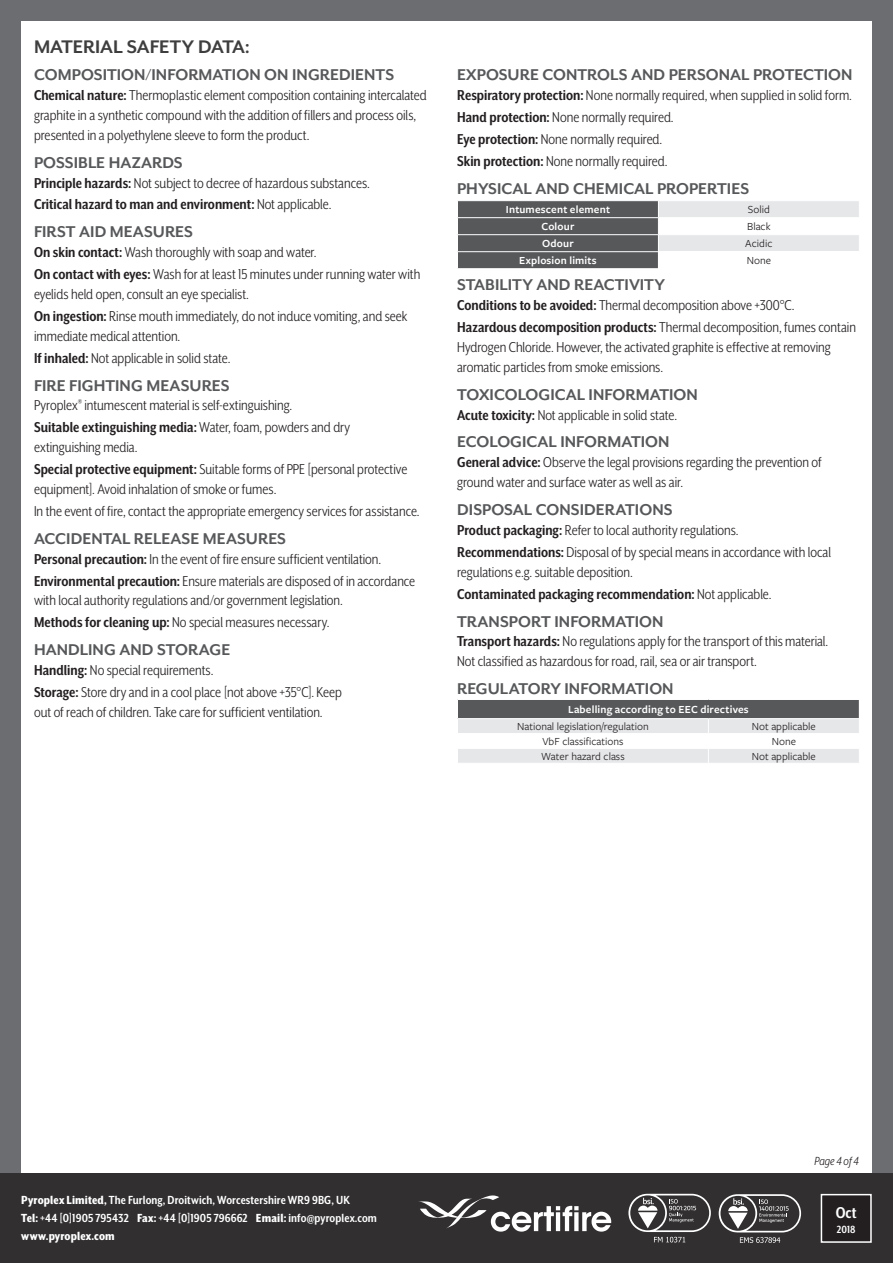
<style>
.page{position:relative;width:893px;height:1263px;background:#6c6d70}
.page>*{position:absolute;margin:0;border:0;box-sizing:border-box;transform-origin:0 0}
.t1{font:700 21px "Mr Eaves XL San OT";color:#3e3e3f}
.t2{font:700 18px "Mr Eaves XL San OT";color:#57585a}
.t3{font:700 18px "Mr Eaves XL San Nar OT";color:#fff}
.t4{font:16.5px/21.9px "Mr Eaves XL San Nar OT";color:#231f20}
.t5{font:700 13.5px/18px "Mr Eaves XL San Nar OT";letter-spacing:.01em;color:#fff}
.t6{font:italic 13.5px "Mr Eaves XL San Nar OT";color:#231f20}
.t7{font:700 12px "Mr Eaves XL San Nar OT";color:#fff}
.t8{font:11.25px "Freight Sans Pro";color:#231f20}
.t9{font:600 11.25px "Freight Sans Pro";letter-spacing:.015em;color:#fff}
.s1{font-weight:700}
.s2{font-weight:800}
</style>
<div class="page">
<div style="left:21px;top:21px;width:851px;height:1221px;background:#fff"></div>
<div style="left:0;top:1174px;width:893px;height:89px;background:#312f30"></div>
<svg style="left:719px;top:1194px;width:82px;height:49px"></svg>
<svg style="left:628px;top:1194px;width:83px;height:48px"></svg>
<div style="left:821px;top:1194px;width:50px;height:48px;background:#231f20"></div>
<div style="left:821px;top:1194px;width:51px;height:49px;border:2px solid #fff"></div>
<svg style="left:419px;top:1195px;width:192px;height:36px"></svg>
<svg style="left:457px;top:700px;width:402px;height:63px"></svg>
<svg style="left:457px;top:201px;width:402px;height:67px"></svg>
<hr style="left:457px;top:251px;width:201px;height:1px;background:#fff">
<hr style="left:658px;top:251px;width:202px;height:1px;background:#fff">
<p class="t1" style="left:34px;top:36px;width:217px">MATERIAL SAFETY DATA:</p>
<p class="t2" style="left:34px;top:66px;width:362px">COMPOSITION/INFORMATION ON INGREDIENTS</p>
<p class="t4" style="left:34px;top:85px;width:394px;line-height:19.8px"><span class="s1">Chemical nature:</span> Thermoplastic element composition containing intercalated graphite in a synthetic compound with the addition of fillers and process oils, presented in a polyethylene sleeve to form the product.</p>
<p class="t2" style="left:34px;top:153px;width:150px">POSSIBLE HAZARDS</p>
<p class="t4" style="left:34px;top:172px;width:337px"><span class="s1">Principle hazards:</span> Not subject to decree of hazardous substances.<br><span class="s1">Critical hazard to man and environment:</span> Not applicable.</p>
<p class="t2" style="left:34px;top:223px;width:160px">FIRST AID MEASURES</p>
<p class="t4" style="left:34px;top:241px;width:388px"><span class="s1">On skin contact:</span> Wash thoroughly with soap and water.<br><span class="s1">On contact with eyes:</span> Wash for at least 15 minutes under running water with</p>
<p class="t4" style="left:34px;top:283px;width:375px">eyelids held open, consult an eye specialist.<br><span class="s1">On ingestion:</span> Rinse mouth immediately, do not induce vomiting, and seek</p>
<p class="t4" style="left:34px;top:325px;width:198px">immediate medical attention.<br><span class="s1">If inhaled:</span> Not applicable in solid state.</p>
<p class="t2" style="left:34px;top:376px;width:197px">FIRE FIGHTING MEASURES</p>
<p class="t4" style="left:34px;top:394px;width:318px">Pyroplex<sup>®</sup> intumescent material is self-extinguishing.<br><span class="s1">Suitable extinguishing media:</span> Water, foam, powders and dry</p>
<p class="t4" style="left:34px;top:436px;width:375px">extinguishing media.<br><span class="s1">Special protective equipment:</span> Suitable forms of PPE [personal protective</p>
<p class="t4" style="left:34px;top:478px;width:387px">equipment]. Avoid inhalation of smoke or fumes.<br>In the event of fire, contact the appropriate emergency services for assistance.</p>
<p class="t2" style="left:34px;top:529px;width:253px">ACCIDENTAL RELEASE MEASURES</p>
<p class="t4" style="left:34px;top:548px;width:383px"><span class="s1">Personal precaution:</span> In the event of fire ensure sufficient ventilation.<br><span class="s1">Environmental precaution:</span> Ensure materials are disposed of in accordance</p>
<p class="t4" style="left:34px;top:589px;width:310px">with local authority regulations and/or government legislation.<br><span class="s1">Methods for cleaning up:</span> No special measures necessary.</p>
<p class="t2" style="left:34px;top:641px;width:198px">HANDLING AND STORAGE</p>
<p class="t4" style="left:34px;top:659px;width:309px"><span class="s1">Handling:</span> No special requirements.<br><span class="s1">Storage:</span> Store dry and in a cool place [not above +35°C]. Keep</p>
<p class="t4" style="left:34px;top:701px;width:290px">out of reach of children. Take care for sufficient ventilation.</p>
<p class="t2" style="left:457px;top:66px;width:397px">EXPOSURE CONTROLS AND PERSONAL PROTECTION</p>
<p class="t4" style="left:457px;top:84px;width:396px"><span class="s1">Respiratory protection:</span> None normally required, when supplied in solid form.<br><span class="s1">Hand protection:</span> None normally required.<br><span class="s1">Eye protection:</span> None normally required.<br><span class="s1">Skin protection:</span> None normally required.</p>
<p class="t2" style="left:457px;top:179px;width:293px">PHYSICAL AND CHEMICAL PROPERTIES</p>
<p class="t9" style="left:506px;top:202px;width:106px">Intumescent element</p>
<p class="t8" style="left:748px;top:202px;width:23px">Solid</p>
<p class="t9" style="left:541px;top:219px;width:34px">Colour</p>
<p class="t8" style="left:747px;top:219px;width:25px">Black</p>
<p class="t9" style="left:542px;top:236px;width:33px">Odour</p>
<p class="t8" style="left:745px;top:236px;width:29px">Acidic</p>
<p class="t9" style="left:519px;top:253px;width:79px">Explosion limits</p>
<p class="t8" style="left:747px;top:253px;width:26px">None</p>
<p class="t2" style="left:457px;top:276px;width:209px">STABILITY AND REACTIVITY</p>
<p class="t4" style="left:457px;top:294px;width:400px"><span class="s1">Conditions to be avoided:</span>Thermal decomposition above +300°C.<br><span class="s1">Hazardous decomposition products:</span>Thermal decomposition, fumes contain</p>
<p class="t4" style="left:457px;top:337px;width:375px;line-height:19.8px">Hydrogen Chloride. However, the activated graphite is effective at removing aromatic particles from smoke emissions.</p>
<p class="t2" style="left:457px;top:385px;width:242px">TOXICOLOGICAL INFORMATION</p>
<p class="t4" style="left:457px;top:404px;width:222px"><span class="s1">Acute toxicity:</span> Not applicable in solid state.</p>
<p class="t2" style="left:457px;top:433px;width:214px">ECOLOGICAL INFORMATION</p>
<p class="t4" style="left:457px;top:452px;width:366px;line-height:19.8px"><span class="s1">General advice:</span> Observe the legal provisions regarding the prevention of ground water and surface water as well as air.</p>
<p class="t2" style="left:457px;top:501px;width:217px">DISPOSAL CONSIDERATIONS</p>
<p class="t4" style="left:457px;top:519px;width:375px"><span class="s1">Product packaging:</span> Refer to local authority regulations.<br><span class="s1">Recommendations:</span> Disposal of by special means in accordance with local</p>
<p class="t4" style="left:457px;top:561px;width:316px">regulations e.g. suitable deposition.<br><span class="s1">Contaminated packaging recommendation:</span> Not applicable.</p>
<p class="t2" style="left:457px;top:612px;width:208px">TRANSPORT INFORMATION</p>
<p class="t4" style="left:457px;top:631px;width:373px;line-height:19.8px"><span class="s1">Transport hazards:</span> No regulations apply for the transport of this material.<br>Not classified as hazardous for road, rail, sea or air transport.</p>
<p class="t2" style="left:457px;top:680px;width:218px">REGULATORY INFORMATION</p>
<p class="t9" style="left:568px;top:702px;width:182px">Labelling according to EEC directives</p>
<p class="t8" style="left:517px;top:719px;width:133px">National legislation/regulation</p>
<p class="t8" style="left:752px;top:719px;width:66px">Not applicable</p>
<p class="t8" style="left:542px;top:734px;width:83px">VbF classifications</p>
<p class="t8" style="left:772px;top:734px;width:26px">None</p>
<p class="t8" style="left:541px;top:748px;width:85px">Water hazard class</p>
<p class="t8" style="left:752px;top:748px;width:66px">Not applicable</p>
<p class="t5" style="left:21px;top:1190px;width:357px"><span class="s2">Pyroplex Limited,</span> The Furlong, Droitwich, Worcestershire WR9 9BG, UK<br><span class="s2">Tel:</span> +44 [0]1905 795432 <span class="s2">Fax:</span> +44 [0]1905 796662 <span class="s2">Email:</span> info@pyroplex.com <span class="s2">www.pyroplex.com</span></p>
<p class="t6" style="left:814px;top:1154px;width:46px">Page 4 of 4</p>
<p class="t3" style="left:836px;top:1204px;width:22px">Oct</p>
<p class="t7" style="left:837px;top:1223px;width:20px">2018</p>
</div>
